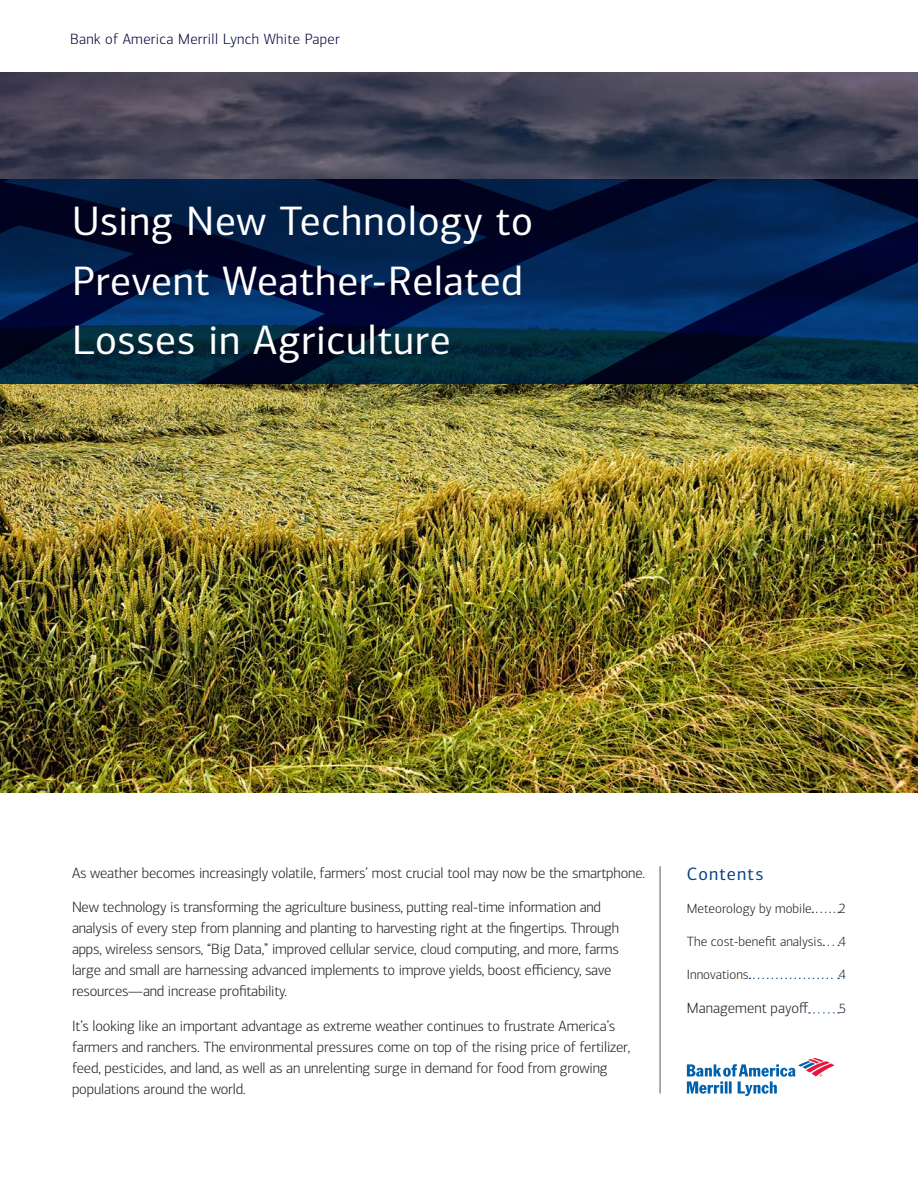
<style>
.page{position:relative;width:918px;height:1188px;background:#fff}
.page>*{position:absolute;margin:0;border:0;box-sizing:border-box;transform-origin:0 0}
.Title_01{font:41.4px/59.4px "Connections";letter-spacing:.015em;color:#fff}
.Subhead_01{font:18px "Connections";letter-spacing:.065em;color:#054286}
.Body_01{font:300 15px/21px "Connections";letter-spacing:-.015em;color:#231f20}
.t1{font:300 15px "Connections";letter-spacing:.02em;color:#000539}
.Contents_01{font:300 15px "Connections";color:#231f20}
.Contents_01-2{font:300 13.5px "Connections";color:#231f20}
</style>
<div class="page">
<img style="left:0;top:72px;width:918px;height:720px">
<svg style="left:0;top:179px;width:918px;height:205px;background:#011d43"></svg>
<hr style="left:660px;top:866px;width:1px;height:228px;background:#57585a">
<svg style="left:687px;top:1058px;width:148px;height:38px"></svg>
<svg style="left:812px;top:912px;width:27px;height:1px"></svg>
<svg style="left:749px;top:978px;width:90px;height:1px"></svg>
<svg style="left:809px;top:1012px;width:30px;height:2px"></svg>
<p class="t1" style="left:70px;top:30px;width:271px">Bank of America Merrill Lynch White Paper</p>
<p class="Title_01" style="left:72px;top:191px;width:462px">Using New Technology to<br>Prevent Weather-Related<br>Losses in Agriculture</p>
<p class="Body_01" style="left:72px;top:862px;width:575px">As weather becomes increasingly volatile, farmers’ most crucial tool may now be the smartphone.</p>
<p class="Body_01" style="left:72px;top:897px;width:549px">New technology is transforming the agriculture business, putting real-time information and analysis of every step from planning and planting to harvesting right at the fingertips. Through apps, wireless sensors, “Big Data,” improved cellular service, cloud computing, and more, farms large and small are harnessing advanced implements to improve yields, boost efficiency, save resources—and increase profitability.</p>
<p class="Body_01" style="left:72px;top:1015px;width:560px">It’s looking like an important advantage as extreme weather continues to frustrate America’s farmers and ranchers. The environmental pressures come on top of the rising price of fertilizer, feed, pesticides, and land, as well as an unrelenting surge in demand for food from growing populations around the world.</p>
<p class="Subhead_01" style="left:687px;top:863px;width:78px">Contents</p>
<p class="Contents_01-2" style="left:687px;top:900px;width:126px">Meteorology by mobile</p>
<p class="Contents_01-2" style="left:839px;top:900px;width:9px">2</p>
<p class="Contents_01-2" style="left:687px;top:933px;width:161px">The cost-benefit analysis 4</p>
<p class="Contents_01-2" style="left:687px;top:966px;width:63px">Innovations</p>
<p class="Contents_01-2" style="left:839px;top:966px;width:9px">4</p>
<p class="Contents_01" style="left:687px;top:1000px;width:123px">Management payoff</p>
<p class="Contents_01-2" style="left:839px;top:1001px;width:9px">5</p>
</div>
